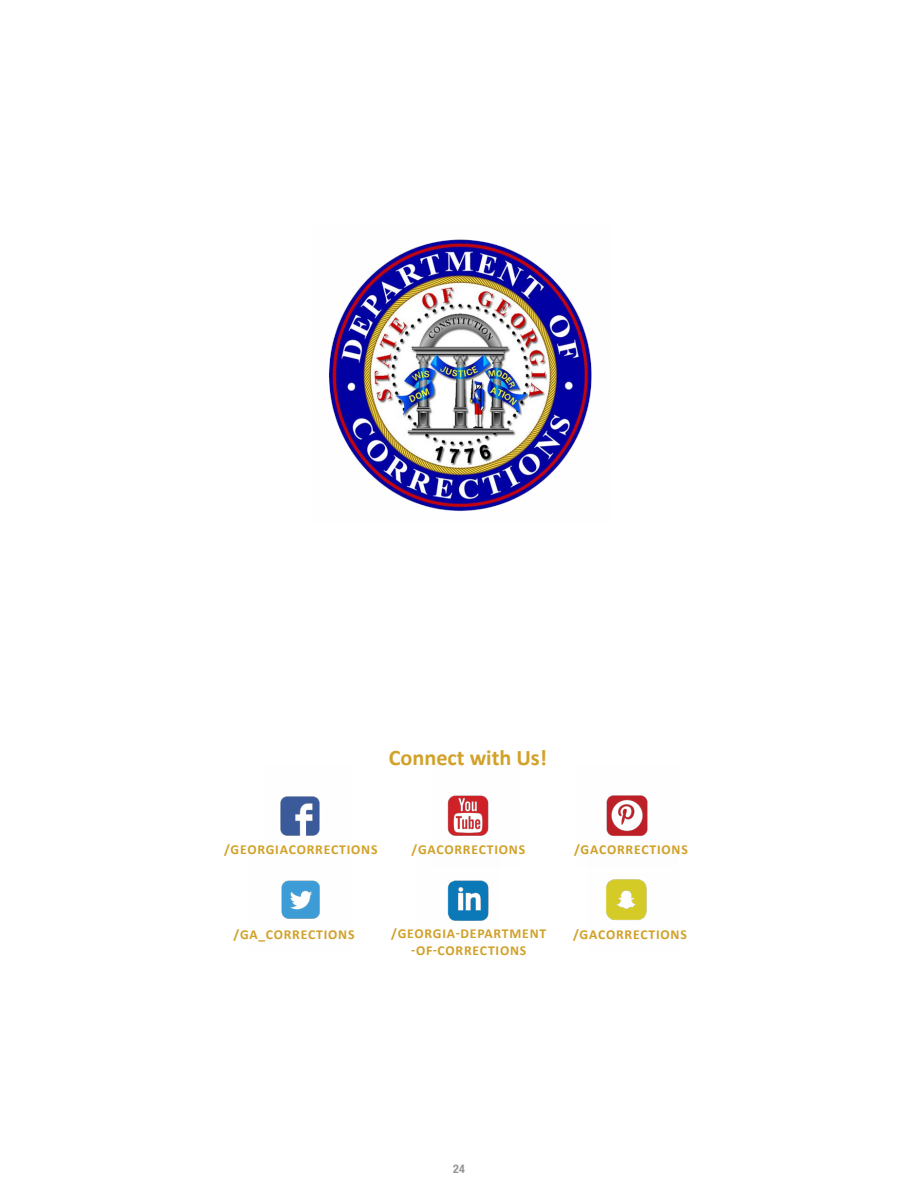
<style>
.page{position:relative;width:918px;height:1188px;background:#fff}
.page>*{position:absolute;margin:0;border:0;box-sizing:border-box;transform-origin:0 0}
.t1{font:700 22.2px "Calibri";color:#d1a128}
.t2{font:700 13.65px/16.4px "Calibri";letter-spacing:.06em;color:#d1a128;text-align:center}
.t3{font:700 condensed 12px "Helvetica Neue";color:#939598}
</style>
<div class="page">
<img style="left:280px;top:796px;width:40px;height:40px">
<img style="left:281px;top:880px;width:39px;height:39px">
<img style="left:447px;top:795px;width:42px;height:41px">
<img style="left:606px;top:795px;width:42px;height:41px">
<img style="left:447px;top:880px;width:42px;height:41px">
<img style="left:606px;top:879px;width:41px;height:41px">
<img style="left:329px;top:239px;width:263px;height:272px">
<h1 class="t1" style="left:389px;top:743px;width:160px">Connect with Us!</h1>
<p class="t2" style="left:224px;top:841px;width:155px">/GEORGIACORRECTIONS</p>
<p class="t2" style="left:412px;top:841px;width:115px">/GACORRECTIONS</p>
<p class="t2" style="left:574px;top:842px;width:115px">/GACORRECTIONS</p>
<p class="t2" style="left:234px;top:926px;width:122px">/GA_CORRECTIONS</p>
<p class="t2" style="left:391px;top:926px;width:157px">/GEORGIA-DEPARTMENT -OF-CORRECTIONS</p>
<p class="t2" style="left:573px;top:926px;width:115px">/GACORRECTIONS</p>
<p class="t3" style="left:453px;top:1158px;width:13px">24</p>
</div>
